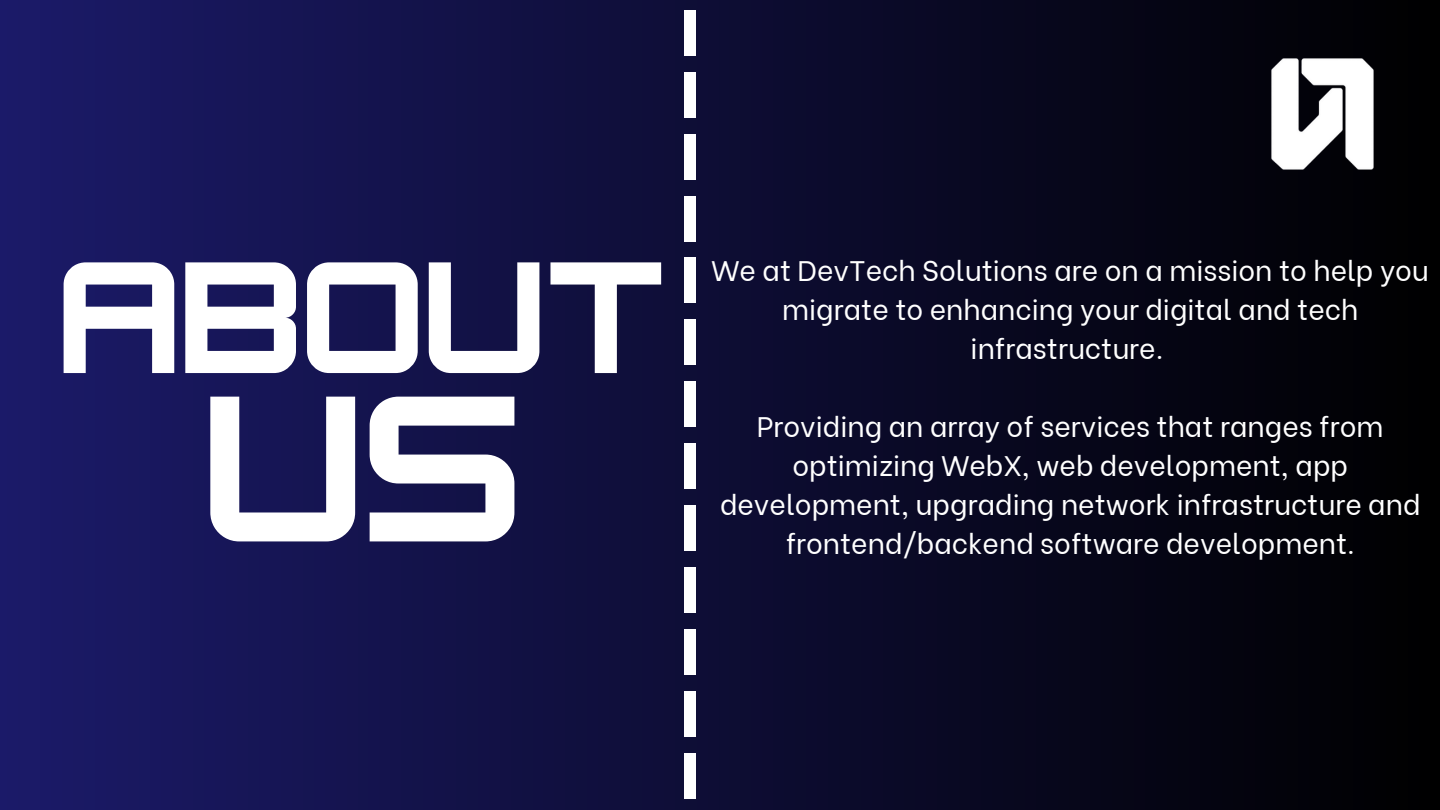
<style>
.page{position:relative;width:1440px;height:810px;background:#fff}
.page>*{position:absolute;margin:0;border:0;box-sizing:border-box;transform-origin:0 0}
.t1{font:700 181px "HK Modular";color:#fff}
.t2{font:163.5px "Canva Sans";color:#fff}
.t3{font:700 138.3px "HK Modular";color:#fff}
.t4{font:28.2px/39px "Be Vietnam";color:#fff;text-align:center}
</style>
<div class="page">
<div style="left:0;top:0;width:1440px;height:810px;background:linear-gradient(to right,#1b1a69,#000)"></div>
<img style="left:1257px;top:49px;width:131px;height:130px">
<h1 class="t3" style="left:58px;top:235px;width:610px">ABOUT</h1>
<p class="t1" style="left:203px;top:360px;width:320px">US</p>
<h2 class="t2" style="left:572px;top:807px;width:807px;rotate:-90deg">-------------</h2>
<p class="t4" style="left:712px;top:249px;width:719px">We at DevTech Solutions are on a mission to help you migrate to enhancing your digital and tech infrastructure.</p>
<h2 class="t4" style="left:720px;top:405px;width:702px">Providing an array of services that ranges from optimizing WebX, web development, app development, upgrading network infrastructure and frontend/backend software development.</h2>
</div>
